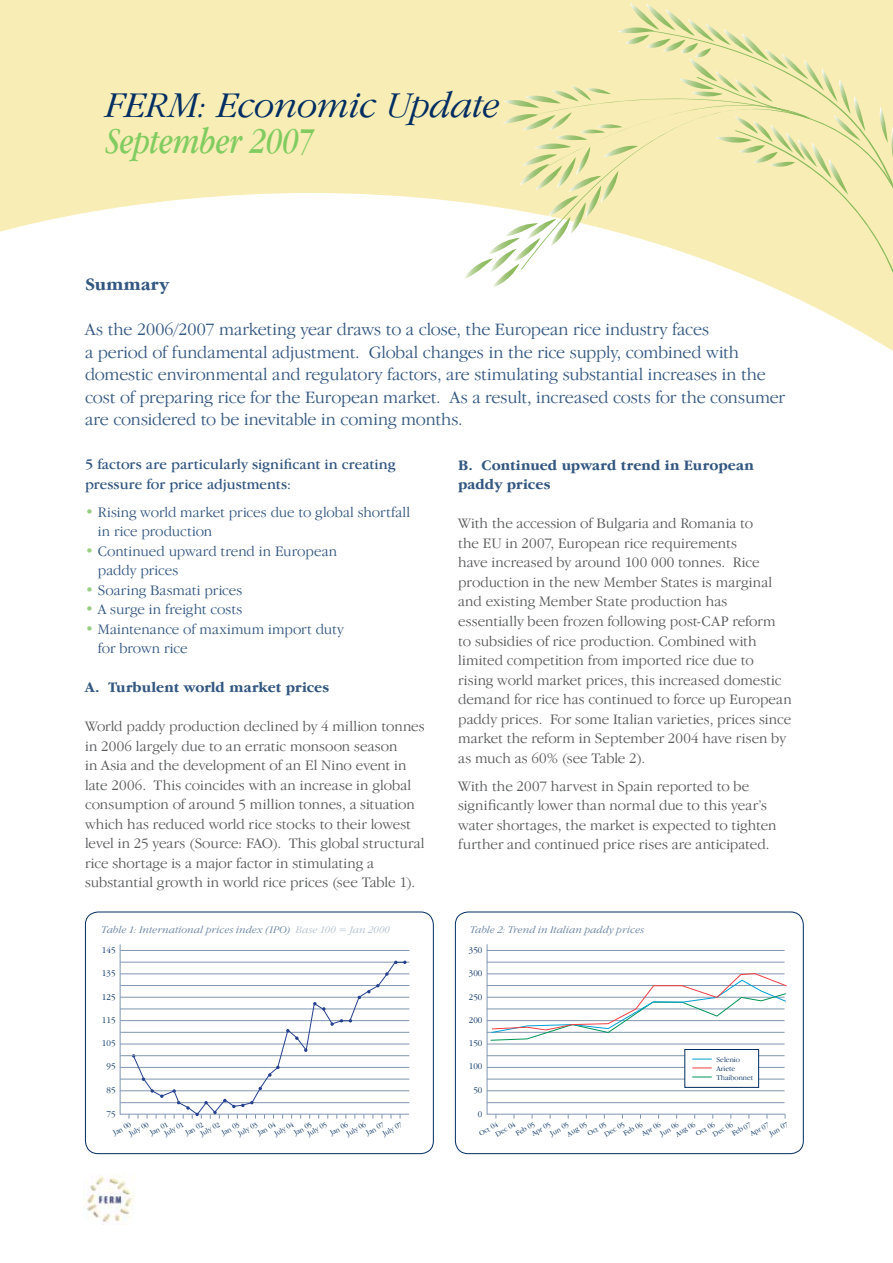
<style>
.page{position:relative;width:893px;height:1263px;background:#fff}
.page>*{position:absolute;margin:0;border:0;box-sizing:border-box;transform-origin:0 0}
.t1{font:italic 300 37.5px "Garamond IT Cby BT";letter-spacing:-.01em;color:#002d62}
.t2{font:italic condensed 37.5px "Garamond IT Cby BT";letter-spacing:-.01em;color:#81cc60}
.t3{font:300 18px/22.5px "Garamond IT Cby BT";letter-spacing:-.01em;color:#335781}
.t4{font:700 18px "Garamond IT Cby BT";letter-spacing:.015em;color:#335781}
.t5{font:300 15px/19.5px "Garamond IT Cby BT";color:#58595b}
.t6{font:300 15px/19.5px "Garamond IT Cby BT";color:#335781}
.t7{font:15px/19.5px "Garamond IT Cby BT";letter-spacing:.005em;color:#335781}
.t8{font:700 15px/19.5px "Garamond IT Cby BT";color:#335781}
.t9{font:italic 300 10.5px "Garamond IT Cby BT";letter-spacing:.01em;color:#6681a1}
.t10{font:300 9px "Garamond IT Cby BT";color:#002d62}
.t11{font:300 7.5px/8.7px "Garamond IT Cby BT";color:#002d62}
.s1{color:#98ce81}
.s2{color:#b3c0d0}
</style>
<div class="page">
<svg style="left:0;top:0;width:893px;height:232px;background:#f8efbe"></svg>
<img style="left:83px;top:1175px;width:52px;height:47px">
<svg style="left:775px;top:30px;width:118px;height:321px;fill:#f8edb5"></svg>
<svg style="left:463px;top:3px;width:402px;height:285px;background:#f2ecba"></svg>
<div style="left:85px;top:912px;width:349px;height:242px;border:1px solid #002d62;border-radius:13px"></div>
<svg style="left:120px;top:944px;width:289px;height:170px"></svg>
<hr style="left:120px;top:1102px;width:289px;height:1px;background:#8096b0">
<hr style="left:120px;top:1090px;width:289px;height:1px;background:#8096b0">
<hr style="left:120px;top:1079px;width:289px;height:1px;background:#8096b0">
<hr style="left:120px;top:1067px;width:289px;height:1px;background:#8096b0">
<hr style="left:120px;top:1055px;width:289px;height:1px;background:#8096b0">
<hr style="left:120px;top:1044px;width:289px;height:1px;background:#8096b0">
<hr style="left:120px;top:1032px;width:289px;height:1px;background:#8096b0">
<hr style="left:120px;top:1020px;width:289px;height:1px;background:#8096b0">
<hr style="left:120px;top:1009px;width:289px;height:1px;background:#8096b0">
<hr style="left:120px;top:997px;width:289px;height:1px;background:#8096b0">
<hr style="left:120px;top:985px;width:289px;height:1px;background:#8096b0">
<hr style="left:120px;top:973px;width:289px;height:1px;background:#8096b0">
<hr style="left:120px;top:962px;width:289px;height:1px;background:#8096b0">
<hr style="left:120px;top:950px;width:289px;height:1px;background:#8096b0">
<svg style="left:129px;top:961px;width:278px;height:157px"></svg>
<div style="left:455px;top:912px;width:349px;height:242px;border:1px solid #002d62;border-radius:13px"></div>
<svg style="left:487px;top:944px;width:298px;height:170px"></svg>
<hr style="left:487px;top:1102px;width:297px;height:1px;background:#8096b0">
<hr style="left:487px;top:1090px;width:297px;height:1px;background:#8096b0">
<hr style="left:487px;top:1079px;width:297px;height:1px;background:#8096b0">
<hr style="left:487px;top:1067px;width:297px;height:1px;background:#8096b0">
<hr style="left:487px;top:1055px;width:297px;height:1px;background:#8096b0">
<hr style="left:487px;top:1044px;width:297px;height:1px;background:#8096b0">
<hr style="left:487px;top:1032px;width:297px;height:1px;background:#8096b0">
<hr style="left:487px;top:1020px;width:297px;height:1px;background:#8096b0">
<hr style="left:487px;top:1009px;width:297px;height:1px;background:#8096b0">
<hr style="left:487px;top:997px;width:297px;height:1px;background:#8096b0">
<hr style="left:487px;top:985px;width:297px;height:1px;background:#8096b0">
<hr style="left:487px;top:973px;width:297px;height:1px;background:#8096b0">
<hr style="left:487px;top:962px;width:297px;height:1px;background:#8096b0">
<hr style="left:487px;top:950px;width:297px;height:1px;background:#8096b0">
<svg style="left:490px;top:973px;width:297px;height:68px"></svg>
<div style="left:685px;top:1049px;width:74px;height:38px;background:#fff;border:1px solid #002d62"></div>
<svg style="left:692px;top:1059px;width:20px;height:1px"></svg>
<svg style="left:692px;top:1067px;width:20px;height:1px"></svg>
<svg style="left:692px;top:1076px;width:20px;height:1px"></svg>
<h1 class="t1" style="left:106px;top:83px;width:396px">FERM: Economic Update</h1>
<h1 class="t2" style="left:106px;top:121px;width:209px">September 2007</h1>
<p class="t4" style="left:85px;top:274px;width:86px">Summary</p>
<p class="t3" style="left:85px;top:318px;width:702px">As the 2006/2007 marketing year draws to a close, the European rice industry faces<br>a period of fundamental adjustment. Global changes in the rice supply, combined with domestic environmental and regulatory factors, are stimulating substantial increases in the cost of preparing rice for the European market. As a result, increased costs for the consumer are considered to be inevitable in coming months.</p>
<p class="t7" style="left:85px;top:454px;width:312px">5 factors are particularly significant in creating pressure for price adjustments:</p>
<p class="t6" style="left:98px;top:502px;width:314px;text-indent:-13px"><span class="s1">•</span> Rising world market prices due to global shortfall in rice production</p>
<p class="t6" style="left:98px;top:541px;width:241px;text-indent:-13px"><span class="s1">•</span> Continued upward trend in European paddy prices</p>
<p class="t6" style="left:85px;top:580px;width:159px"><span class="s1">•</span> Soaring Basmati prices</p>
<p class="t6" style="left:85px;top:599px;width:159px"><span class="s1">•</span> A surge in freight costs</p>
<p class="t6" style="left:98px;top:619px;width:248px;text-indent:-13px"><span class="s1">•</span> Maintenance of maximum import duty for brown rice</p>
<p class="t8" style="left:85px;top:678px;width:246px">A. Turbulent world market prices</p>
<p class="t5" style="left:85px;top:716px;width:341px">World paddy production declined by 4 million tonnes in 2006 largely due to an erratic monsoon season<br>in Asia and the development of an El Nino event in late 2006. This coincides with an increase in global consumption of around 5 million tonnes, a situation which has reduced world rice stocks to their lowest level in 25 years (Source: FAO). This global structural rice shortage is a major factor in stimulating a substantial growth in world rice prices (see Table 1).</p>
<p class="t8" style="left:458px;top:455px;width:297px">B. Continued upward trend in European paddy prices</p>
<p class="t5" style="left:458px;top:514px;width:335px">With the accession of Bulgaria and Romania to<br>the EU in 2007, European rice requirements<br>have increased by around 100 000 tonnes. Rice production in the new Member States is marginal and existing Member State production has essentially been frozen following post-CAP reform to subsidies of rice production. Combined with limited competition from imported rice due to rising world market prices, this increased domestic demand for rice has continued to force up European paddy prices. For some Italian varieties, prices since market the reform in September 2004 have risen by as much as 60% (see Table 2).</p>
<p class="t5" style="left:458px;top:776px;width:320px">With the 2007 harvest in Spain reported to be significantly lower than normal due to this year’s water shortages, the market is expected to tighten further and continued price rises are anticipated.</p>
<p class="t9" style="left:102px;top:924px;width:290px">Table 1: International prices index (IPO) <span class="s2">Base 100 = Jan 2000</span></p>
<p class="t9" style="left:470px;top:924px;width:175px">Table 2: Trend in Italian paddy prices</p>
<p class="t10" style="left:102px;top:944px;width:15px">145</p>
<p class="t10" style="left:102px;top:968px;width:15px">135</p>
<p class="t10" style="left:102px;top:992px;width:15px">125</p>
<p class="t10" style="left:102px;top:1015px;width:15px">115</p>
<p class="t10" style="left:102px;top:1038px;width:15px">105</p>
<p class="t10" style="left:106px;top:1061px;width:11px">95</p>
<p class="t10" style="left:106px;top:1084px;width:11px">85</p>
<p class="t10" style="left:106px;top:1108px;width:11px">75</p>
<p class="t11" style="left:123px;top:1123px;width:23px;text-indent:-13px;rotate:-30deg">Jan 00<br>July 00</p>
<p class="t11" style="left:159px;top:1124px;width:23px;line-height:7.9px;text-indent:-12px;rotate:-30deg">Jan 01<br>July 01</p>
<p class="t11" style="left:195px;top:1123px;width:23px;line-height:8.2px;text-indent:-13px;rotate:-30deg">Jan 02<br>July 02</p>
<p class="t11" style="left:220px;top:1129px;width:21px;rotate:-30deg">Jan 03</p>
<p class="t11" style="left:236px;top:1130px;width:23px;rotate:-30deg">July 03</p>
<p class="t11" style="left:256px;top:1129px;width:21px;rotate:-30deg">Jan 04</p>
<p class="t11" style="left:273px;top:1130px;width:23px;rotate:-30deg">July 04</p>
<p class="t11" style="left:292px;top:1129px;width:21px;rotate:-30deg">Jan 05</p>
<p class="t11" style="left:323px;top:1119px;width:21px;line-height:10.5px;text-indent:-20px;rotate:-30deg">July 05<br>Jan 06</p>
<p class="t11" style="left:345px;top:1130px;width:23px;rotate:-30deg">July 06</p>
<p class="t11" style="left:365px;top:1129px;width:21px;rotate:-30deg">Jan 07</p>
<p class="t11" style="left:381px;top:1130px;width:23px;rotate:-30deg">July 07</p>
<p class="t10" style="left:469px;top:944px;width:15px">350</p>
<p class="t10" style="left:469px;top:968px;width:15px">300</p>
<p class="t10" style="left:469px;top:992px;width:15px">250</p>
<p class="t10" style="left:469px;top:1015px;width:15px">200</p>
<p class="t10" style="left:469px;top:1038px;width:15px">150</p>
<p class="t10" style="left:469px;top:1061px;width:15px">100</p>
<p class="t10" style="left:473px;top:1084px;width:11px">50</p>
<p class="t10" style="left:478px;top:1108px;width:6px">0</p>
<p class="t11" style="left:489px;top:1123px;width:24px;text-indent:-14px;rotate:-30deg">Oct 04<br>Dec 04</p>
<p class="t11" style="left:526px;top:1123px;width:22px;line-height:7.9px;text-indent:-14px;rotate:-30deg">Feb 05<br>Apr 05</p>
<p class="t11" style="left:716px;top:1054px;width:38px">Selenio<br>Ariete<br>Thaibonnet</p>
<p class="t11" style="left:622px;top:1130px;width:22px;rotate:-30deg">Feb 06</p>
<p class="t11" style="left:640px;top:1130px;width:22px;rotate:-30deg">Apr 06</p>
<p class="t11" style="left:658px;top:1130px;width:22px;rotate:-30deg">Jun 06</p>
<p class="t11" style="left:674px;top:1130px;width:23px;rotate:-30deg">Aug 06</p>
<p class="t11" style="left:694px;top:1130px;width:22px;rotate:-30deg">Oct 06</p>
<p class="t11" style="left:711px;top:1131px;width:24px;rotate:-30deg">Dec 06</p>
<p class="t11" style="left:768px;top:1130px;width:22px;rotate:-30deg">Jun 07</p>
<p class="t11" style="left:730px;top:1130px;width:22px;rotate:-30deg">Feb 07</p>
<p class="t11" style="left:748px;top:1130px;width:22px;rotate:-30deg">Apr 07</p>
<p class="t11" style="left:548px;top:1130px;width:22px;rotate:-30deg">Jun 05</p>
<p class="t11" style="left:565px;top:1130px;width:23px;rotate:-30deg">Aug 05</p>
<p class="t11" style="left:586px;top:1130px;width:22px;rotate:-30deg">Oct 05</p>
<p class="t11" style="left:603px;top:1131px;width:24px;rotate:-30deg">Dec 05</p>
</div>
